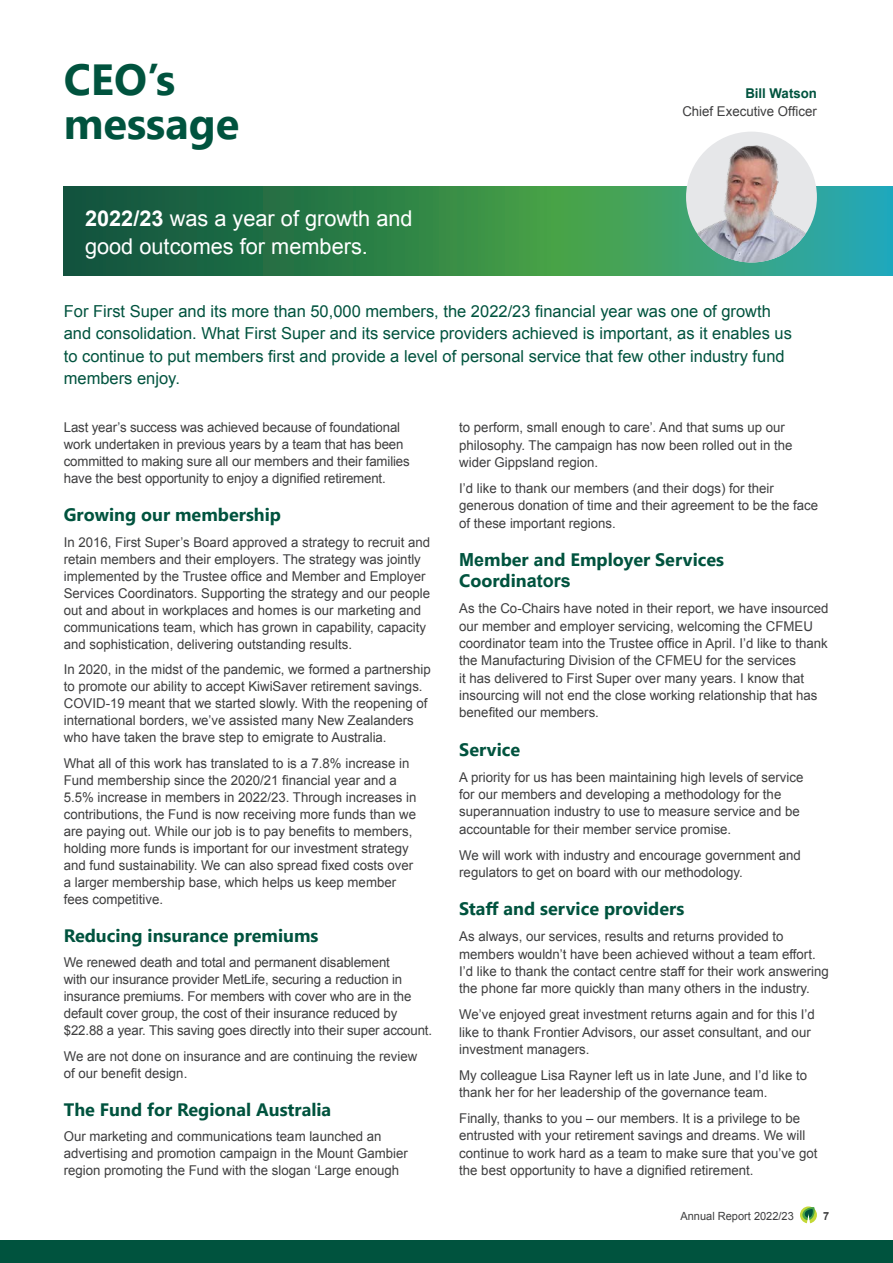
<style>
.page{position:relative;width:893px;height:1263px;background:#fff}
.page>*{position:absolute;margin:0;border:0;box-sizing:border-box;transform-origin:0 0}
._2023__AR__Page_heading_Segoe{font:700 43.5px/43.5px "Segoe UI";color:#00533e}
._2023_AR__Intro_text_A_White_Arial{font:21.75px/27.8px "Arial";color:#fff}
._2023__AR__Heading_L1{font:700 18px/21.5px "Segoe UI";color:#00533e}
._2023_AR__Intro_text_B_Forest_Arial{font:16.5px/22.5px "Arial";color:#00533e}
._2023_AR__Body_Copy_9pt_12pt{font:13.5px/17px "Arial";color:#3e3e3f}
.t1{font:11.25px "Arial";color:#3e3e3f}
.t2{font:700 11.25px "Arial";color:#3e3e3f}
.s1{font-weight:700}
.s2{font-weight:700;color:#00533e}
.s3{font-family:"Arial"}
</style>
<div class="page">
<svg style="left:64px;top:186px;width:829px;height:89px;background:#2d8556"></svg>
<img style="left:686px;top:132px;width:131px;height:130px;border-radius:65px">
<svg style="left:800px;top:1206px;width:17px;height:17px"></svg>
<div style="left:0;top:1241px;width:893px;height:22px;background:#00533e"></div>
<p class="_2023__AR__Page_heading_Segoe" style="left:64px;top:55px;width:177px">CEO’s message</p>
<p class="_2023_AR__Intro_text_A_White_Arial" style="left:85px;top:205px;width:329px"><span class="s1">2022/23</span> was a year of growth and good outcomes for members.</p>
<p class="_2023_AR__Body_Copy_9pt_12pt" style="left:682px;top:85px;width:136px;line-height:18px;text-align:right"><span class="s2">Bill Watson<br></span>Chief Executive Officer</p>
<p class="_2023_AR__Intro_text_B_Forest_Arial" style="left:64px;top:300px;width:730px">For First Super and its more than 50,000 members, the 2022/23 financial year was one of growth and consolidation. What First Super and its service providers achieved is important, as it enables us to continue to put members first and provide a level of personal service that few other industry fund members enjoy.</p>
<p class="_2023_AR__Body_Copy_9pt_12pt" style="left:64px;top:419px;width:347px">Last year’s success was achieved because of foundational work undertaken in previous years by a team that has been committed to making sure all our members and their families have the best opportunity to enjoy a dignified retirement.</p>
<p class="_2023__AR__Heading_L1" style="left:64px;top:503px;width:219px">Growing our membership</p>
<p class="_2023_AR__Body_Copy_9pt_12pt" style="left:64px;top:534px;width:368px">In 2016, First Super’s Board approved a strategy to recruit and retain members and their employers. The strategy was jointly implemented by the Trustee office and Member and Employer Services Coordinators. Supporting the strategy and our people out and about in workplaces and homes is our marketing and communications team, which has grown in capability, capacity and sophistication, delivering outstanding results.</p>
<p class="_2023_AR__Body_Copy_9pt_12pt" style="left:64px;top:661px;width:368px">In 2020, in the midst of the pandemic, we formed a partnership to promote our ability to accept KiwiSaver retirement savings.<br>COVID-19 meant that we started slowly. With the reopening of international borders, we’ve assisted many New Zealanders who have taken the brave step to emigrate to Australia.</p>
<p class="_2023_AR__Body_Copy_9pt_12pt" style="left:64px;top:755px;width:354px">What all of this work has translated to is a 7.8% increase in Fund membership since the 2020/21 financial year and a 5.5% increase in members in 2022/23. Through increases in contributions, the Fund is now receiving more funds than we are paying out. While our job is to pay benefits to members, holding more funds is important for our investment strategy and fund sustainability. We can also spread fixed costs over a larger membership base, which helps us keep member fees competitive.</p>
<p class="_2023__AR__Heading_L1" style="left:64px;top:923px;width:256px">Reducing insurance premiums</p>
<p class="_2023_AR__Body_Copy_9pt_12pt" style="left:64px;top:954px;width:370px">We renewed death and total and permanent disablement<br>with our insurance provider MetLife, securing a reduction in insurance premiums. For members with cover who are in the default cover group, the cost of their insurance reduced by $22.88 a year. This saving goes directly into their super account.</p>
<p class="_2023_AR__Body_Copy_9pt_12pt" style="left:64px;top:1047px;width:355px">We are not done on insurance and are continuing the review of our benefit design.</p>
<p class="_2023__AR__Heading_L1" style="left:64px;top:1097px;width:269px">The Fund for Regional Australia</p>
<p class="_2023_AR__Body_Copy_9pt_12pt" style="left:64px;top:1128px;width:346px">Our marketing and communications team launched an advertising and promotion campaign in the Mount Gambier region promoting the Fund with the slogan ‘Large enough</p>
<p class="_2023_AR__Body_Copy_9pt_12pt" style="left:459px;top:419px;width:335px;line-height:17.4px">to perform, small enough to care’. And that sums up our philosophy. The campaign has now been rolled out in the wider Gippsland region.</p>
<p class="_2023_AR__Body_Copy_9pt_12pt" style="left:459px;top:479px;width:360px;line-height:17.4px">I’d like to thank our members (and their dogs) for their generous donation of time and their agreement to be the face of these important regions.</p>
<p class="_2023__AR__Heading_L1" style="left:459px;top:547px;width:266px"><span class="s3">Me</span>mber and Employer Services<br>Coordin<span class="s3">ators</span></p>
<p class="_2023_AR__Body_Copy_9pt_12pt" style="left:459px;top:600px;width:371px;line-height:17.4px">As the Co-Chairs have noted in their report, we have insourced our member and employer servicing, welcoming the CFMEU coordinator team into the Trustee office in April. I’d like to thank the Manufacturing Division of the CFMEU for the services<br>it has delivered to First Super over many years. I know that insourcing will not end the close working relationship that has benefited our members.</p>
<p class="_2023__AR__Heading_L1" style="left:459px;top:737px;width:62px">Service</p>
<p class="_2023_AR__Body_Copy_9pt_12pt" style="left:459px;top:768px;width:346px;line-height:17.4px">A priority for us has been maintaining high levels of service for our members and developing a methodology for the superannuation industry to use to measure service and be accountable for their member service promise.</p>
<p class="_2023_AR__Body_Copy_9pt_12pt" style="left:459px;top:846px;width:343px;line-height:17.4px">We will work with industry and encourage government and regulators to get on board with our methodology.</p>
<p class="_2023__AR__Heading_L1" style="left:459px;top:897px;width:227px">Staff and service providers</p>
<p class="_2023_AR__Body_Copy_9pt_12pt" style="left:459px;top:928px;width:371px;line-height:17.4px">As always, our services, results and returns provided to members wouldn’t have been achieved without a team effort.<br>I’d like to thank the contact centre staff for their work answering the phone far more quickly than many others in the industry.</p>
<p class="_2023_AR__Body_Copy_9pt_12pt" style="left:459px;top:1006px;width:357px;line-height:17.4px">We’ve enjoyed great investment returns again and for this I’d like to thank Frontier Advisors, our asset consultant, and our investment managers.</p>
<p class="_2023_AR__Body_Copy_9pt_12pt" style="left:459px;top:1066px;width:349px;line-height:17.4px">My colleague Lisa Rayner left us in late June, and I’d like to thank her for her leadership of the governance team.</p>
<p class="_2023_AR__Body_Copy_9pt_12pt" style="left:459px;top:1110px;width:360px;line-height:17.4px">Finally, thanks to you – our members. It is a privilege to be entrusted with your retirement savings and dreams. We will continue to work hard as a team to make sure that you’ve got the best opportunity to have a dignified retirement.</p>
<p class="t1" style="left:680px;top:1209px;width:115px">Annual Report 2022/23</p>
<p class="t2" style="left:823px;top:1209px;width:8px">7</p>
</div>
